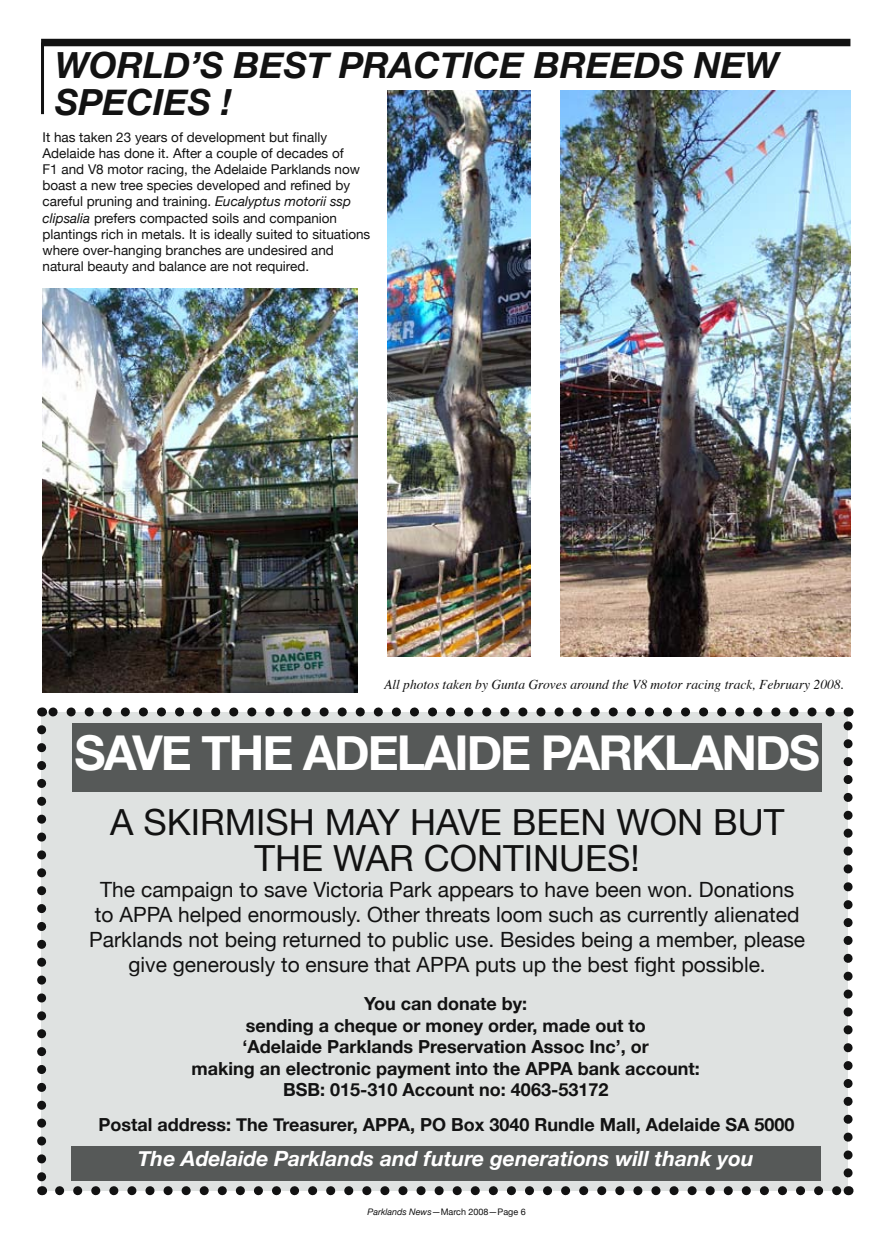
<style>
.page{position:relative;width:893px;height:1259px;background:#fff}
.page>*{position:absolute;margin:0;border:0;box-sizing:border-box;transform-origin:0 0}
.t1{font:700 48px "Helvetica Neue";letter-spacing:-.04em;color:#fff}
.t2{font:36px/36px "Helvetica Neue";color:#121212;text-align:center}
.t3{font:italic 700 36px/37.5px "Helvetica Neue";color:#121212}
.t4{font:21px/25.2px "Helvetica Neue";color:#121212;text-align:center}
.t5{font:italic 700 21px "Helvetica Neue";color:#fff}
.t6{font:700 18px/21.6px "Helvetica Neue";color:#121212;text-align:center}
.t7{font:13.5px/16.2px "Helvetica Neue";color:#121212}
.t8{font:italic 13.5px "Times";color:#121212}
.t9{font:9px "Helvetica Neue";color:#121212}
.s1{font-style:italic}
</style>
<div class="page">
<div style="left:41px;top:39px;width:809px;height:7px;background:#121212"></div>
<hr style="left:41px;top:43px;width:3px;height:71px;background:#121212">
<div style="left:42px;top:712px;width:806px;height:478px;background:#dfe2e1"></div>
<svg style="left:60px;top:1186px;width:779px;height:9px"></svg>
<svg style="left:51px;top:707px;width:779px;height:9px"></svg>
<svg style="left:37px;top:729px;width:9px;height:466px"></svg>
<svg style="left:844px;top:707px;width:9px;height:466px"></svg>
<div style="left:72px;top:723px;width:750px;height:68px;background:#565958"></div>
<div style="left:71px;top:1145px;width:750px;height:35px;background:#565958"></div>
<img style="left:560px;top:91px;width:290px;height:565px">
<img style="left:387px;top:91px;width:144px;height:565px">
<img style="left:43px;top:288px;width:314px;height:404px">
<h2 class="t3" style="left:55px;top:45px;width:725px">WORLD’S BEST PRACTICE BREEDS NEW<br>SPECIES !</h2>
<p class="t7" style="left:43px;top:128px;width:329px">It has taken 23 years of development but finally Adelaide has done it. After a couple of decades of<br>F1 and V8 motor racing, the Adelaide Parklands now boast a new tree species developed and refined by careful pruning and training. <span class="s1">Eucalyptus motorii ssp clipsalia</span> prefers compacted soils and companion plantings rich in metals. It is ideally suited to situations where over-hanging branches are undesired and natural beauty and balance are not required.</p>
<p class="t8" style="left:384px;top:672px;width:461px">All photos taken by Gunta Groves around the V8 motor racing track, February 2008.</p>
<h1 class="t1" style="left:75px;top:723px;width:747px">SAVE THE ADELAIDE PARKLANDS</h1>
<h2 class="t2" style="left:110px;top:804px;width:676px">A SKIRMISH MAY HAVE BEEN WON BUT<br>THE WAR CONTINUES!</h2>
<p class="t4" style="left:89px;top:876px;width:717px">The campaign to save Victoria Park appears to have been won. Donations to APPA helped enormously. Other threats loom such as currently alienated Parklands not being returned to public use. Besides being a member, please give generously to ensure that APPA puts up the best fight possible.</p>
<h3 class="t6" style="left:192px;top:992px;width:510px">You can donate by:<br>sending a cheque or money order, made out to<br>‘Adelaide Parklands Preservation Assoc Inc’, or<br>making an electronic payment into the APPA bank account:<br>BSB: 015-310 Account no: 4063-53172</h3>
<h3 class="t6" style="left:99px;top:1113px;width:697px">Postal address: The Treasurer, APPA, PO Box 3040 Rundle Mall, Adelaide SA 5000</h3>
<h3 class="t5" style="left:138px;top:1145px;width:618px">The Adelaide Parklands and future generations will thank you</h3>
<p class="t9" style="left:368px;top:1206px;width:152px"><span class="s1">Parklands News</span>—March 2008—Page</p>
</div>
